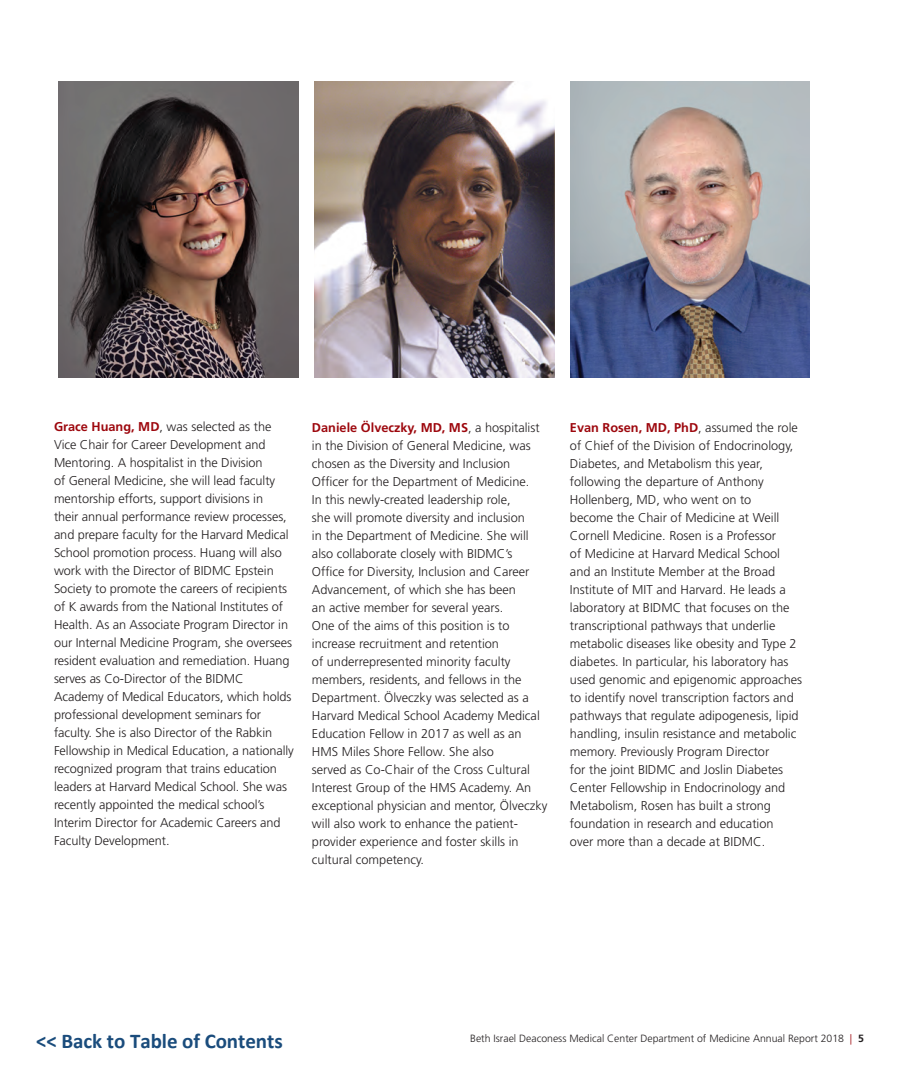
<style>
.page{position:relative;width:918px;height:1080px;background:#fff}
.page>*{position:absolute;margin:0;border:0;box-sizing:border-box;transform-origin:0 0}
.t1{font:700 21px "Calibri";letter-spacing:-.005em;color:#1a4c7c}
.t2{font:300 12.75px/18px "Frutiger";color:#231f20}
.t3{font:300 10.5px "Frutiger LT Std";color:#231f20}
.s1{font-weight:700;color:#9d070d}
.s2{color:#9d070d}
.s3{font-weight:700}
</style>
<div class="page">
<img style="left:58px;top:81px;width:240px;height:297px">
<img style="left:314px;top:81px;width:240px;height:297px">
<img style="left:570px;top:81px;width:240px;height:297px">
<p class="t2" style="left:54px;top:418px;width:241px"><span class="s1">Grace Huang, MD</span>, was selected as the Vice Chair for Career Development and Mentoring. A hospitalist in the Division<br>of General Medicine, she will lead faculty mentorship efforts, support divisions in<br>their annual performance review processes, and prepare faculty for the Harvard Medical School promotion process. Huang will also work with the Director of BIDMC Epstein Society to promote the careers of recipients of K awards from the National Institutes of Health. As an Associate Program Director in our Internal Medicine Program, she oversees resident evaluation and remediation. Huang serves as Co-Director of the BIDMC Academy of Medical Educators, which holds professional development seminars for faculty. She is also Director of the Rabkin Fellowship in Medical Education, a nationally recognized program that trains education leaders at Harvard Medical School. She was recently appointed the medical school’s Interim Director for Academic Careers and Faculty Development.</p>
<p class="t2" style="left:312px;top:419px;width:237px"><span class="s1">Daniele Ölveczky, MD, MS</span>, a hospitalist in the Division of General Medicine, was chosen as the Diversity and Inclusion Officer for the Department of Medicine.<br>In this newly-created leadership role,<br>she will promote diversity and inclusion<br>in the Department of Medicine. She will also collaborate closely with BIDMC’s Office for Diversity, Inclusion and Career Advancement, of which she has been<br>an active member for several years.<br>One of the aims of this position is to increase recruitment and retention<br>of underrepresented minority faculty members, residents, and fellows in the Department. Ölveczky was selected as a Harvard Medical School Academy Medical Education Fellow in 2017 as well as an HMS Miles Shore Fellow. She also<br>served as Co-Chair of the Cross Cultural Interest Group of the HMS Academy. An exceptional physician and mentor, Ölveczky will also work to enhance the patient&shy;provider experience and foster skills in cultural competency.</p>
<p class="t2" style="left:570px;top:419px;width:234px"><span class="s1">Evan Rosen, MD, PhD</span>, assumed the role of Chief of the Division of Endocrinology, Diabetes, and Metabolism this year, following the departure of Anthony Hollenberg, MD, who went on to<br>become the Chair of Medicine at Weill Cornell Medicine. Rosen is a Professor<br>of Medicine at Harvard Medical School and an Institute Member at the Broad Institute of MIT and Harvard. He leads a laboratory at BIDMC that focuses on the transcriptional pathways that underlie metabolic diseases like obesity and Type 2 diabetes. In particular, his laboratory has used genomic and epigenomic approaches to identify novel transcription factors and pathways that regulate adipogenesis, lipid handling, insulin resistance and metabolic memory. Previously Program Director<br>for the joint BIDMC and Joslin Diabetes Center Fellowship in Endocrinology and Metabolism, Rosen has built a strong foundation in research and education<br>over more than a decade at BIDMC.</p>
<h1 class="t1" style="left:36px;top:1028px;width:248px">&lt;&lt; Back to Table of Contents</h1>
<p class="t3" style="left:470px;top:1033px;width:395px">Beth Israel Deaconess Medical Center Department of Medicine Annual Report 2018 <span class="s2">|</span> <span class="s3">5</span></p>
</div>
